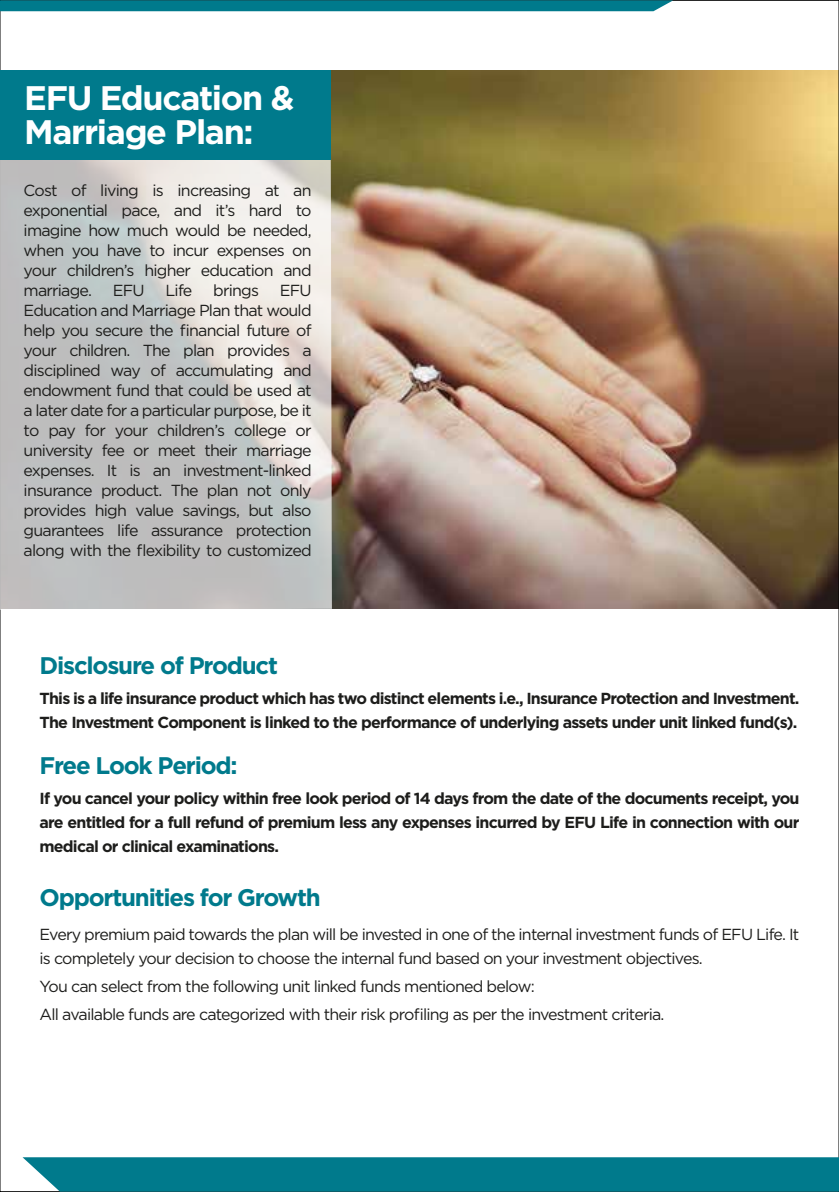
<style>
.page{position:relative;width:839px;height:1192px;background:#fff}
.page>*{position:absolute;margin:0;border:0;box-sizing:border-box;transform-origin:0 0}
.t1{font:700 34px/34px "Gotham";letter-spacing:-.04em;color:#fff}
.t2{font:700 24px "Gotham";letter-spacing:-.05em;color:#007a8c}
.t3{font:16px/20px "Gotham";letter-spacing:-.05em;color:#1d1d1b}
.t4{font:700 16px/24px "Gotham";letter-spacing:-.05em;color:#1d1d1b}
</style>
<div class="page">
<img style="left:331px;top:71px;width:505px;height:538px">
<svg style="left:0;top:139px;width:332px;height:471px;background:#ccccca"></svg>
<svg style="left:0;top:0;width:673px;height:11px;background:#04798a"></svg>
<div style="left:23px;top:1157px;width:815px;height:34px;background:#007a8c"></div>
<div style="left:0;top:71px;width:331px;height:89px;background:#007a8c"></div>
<h1 class="t1" style="left:24px;top:80px;width:271px">EFU Education &amp;<br>Marriage Plan:</h1>
<p class="t3" style="left:24px;top:179px;width:289px;text-align:justify">Cost of living is increasing at an exponential pace, and it’s hard to imagine how much would be needed, when you have to incur expenses on your children’s higher education and marriage.</p>
<p class="t3" style="left:113px;top:279px;width:33px">EFU</p>
<p class="t3" style="left:165px;top:279px;width:28px">Life</p>
<p class="t3" style="left:213px;top:279px;width:47px">brings</p>
<p class="t3" style="left:24px;top:279px;width:289px;text-align:justify;text-indent:256px">EFU Education and Marriage Plan that would help you secure the financial future of your children. The plan provides a disciplined way of accumulating and endowment fund that could be used at a later date for a particular purpose, be it to pay for your children’s college or university fee or meet their marriage expenses. It is an investment-linked insurance product. The plan not only provides high value savings, but also guarantees life assurance protection along with the flexibility to customized</p>
<h2 class="t2" style="left:40px;top:652px;width:240px">Disclosure of Product</h2>
<p class="t4" style="left:40px;top:686px;width:761px">This is a life insurance product which has two distinct elements i.e., Insurance Protection and Investment.<br>The Investment Component is linked to the performance of underlying assets under unit linked fund(s).</p>
<h2 class="t2" style="left:40px;top:752px;width:199px">Free Look Period:</h2>
<p class="t4" style="left:40px;top:786px;width:761px;text-align:justify">If you cancel your policy within free look period of 14 days from the date of the documents receipt, you are entitled for a full refund of premium less any expenses incurred by EFU Life in connection with our medical or clinical examinations.</p>
<h2 class="t2" style="left:40px;top:884px;width:282px">Opportunities for Growth</h2>
<p class="t3" style="left:40px;top:922px;width:761px;line-height:24px">Every premium paid towards the plan will be invested in one of the internal investment funds of EFU Life. It is completely your decision to choose the internal fund based on your investment objectives.</p>
<p class="t3" style="left:40px;top:972px;width:626px;line-height:28px">You can select from the following unit linked funds mentioned below:<br>All available funds are categorized with their risk profiling as per the investment criteria.</p>
</div>
